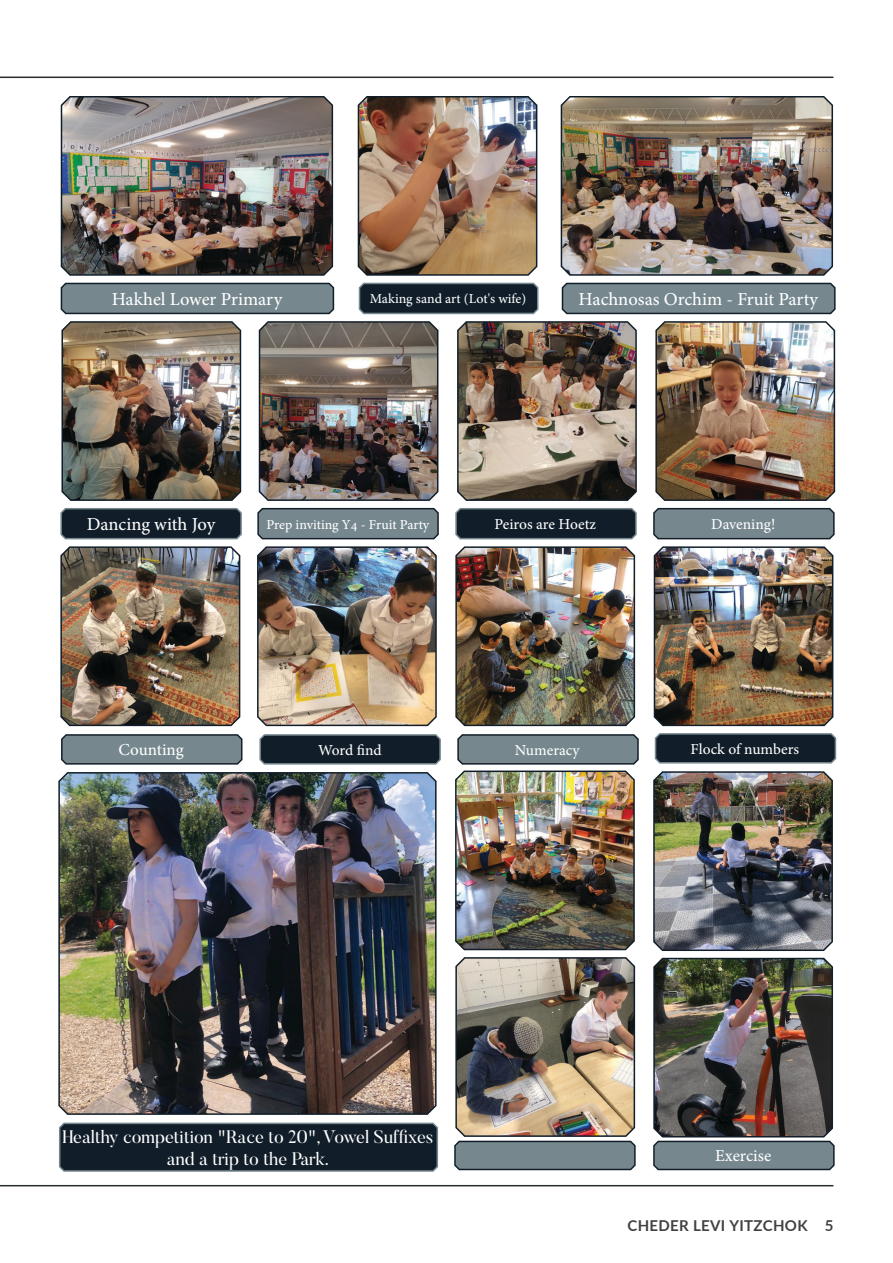
<style>
.page{position:relative;width:893px;height:1263px;background:#fff}
.page>*{position:absolute;margin:0;border:0;box-sizing:border-box;transform-origin:0 0}
.t1{font:18px/21.6px "Butler";color:#fff;text-align:center}
.t2{font:18px "Adobe Hebrew";letter-spacing:-.005em;color:#fff}
.t3{font:16.5px "Adobe Hebrew";color:#fff}
.t4{font:15px "Adobe Hebrew";color:#fff}
.t5{font:700 15px "Lato";letter-spacing:.02em;color:#414142}
.t6{font:13.5px "Adobe Hebrew";color:#fff}
</style>
<div class="page">
<hr style="left:0;top:1185px;width:833px;height:1px;background:#292d31">
<hr style="left:0;top:77px;width:833px;height:1px;background:#292d31">
<img style="left:58px;top:96px;width:779px;height:1076px">
<p class="t2" style="left:112px;top:288px;width:172px">Hakhel Lower Primary</p>
<p class="t6" style="left:370px;top:291px;width:158px">Making sand art (Lot's wife)</p>
<p class="t2" style="left:579px;top:288px;width:241px">Hachnosas Orchim - Fruit Party</p>
<p class="t2" style="left:87px;top:513px;width:130px">Dancing with Joy</p>
<p class="t6" style="left:266px;top:516px;width:164px">Prep inviting Y4 - Fruit Party</p>
<p class="t4" style="left:495px;top:515px;width:103px">Peiros are Hoetz</p>
<p class="t4" style="left:711px;top:515px;width:66px">Davening!</p>
<p class="t3" style="left:118px;top:740px;width:67px">Counting</p>
<p class="t4" style="left:318px;top:741px;width:65px">Word find</p>
<p class="t4" style="left:515px;top:741px;width:66px">Numeracy</p>
<p class="t4" style="left:691px;top:740px;width:110px">Flock of numbers</p>
<p class="t1" style="left:62px;top:1126px;width:372px">Healthy competition "Race to 20", Vowel Suffixes and a trip to the Park.</p>
<p class="t3" style="left:715px;top:1146px;width:58px">Exercise</p>
<p class="t5" style="left:627px;top:1214px;width:182px">CHEDER LEVI YITZCHOK</p>
<p class="t5" style="left:825px;top:1214px;width:10px">5</p>
</div>
